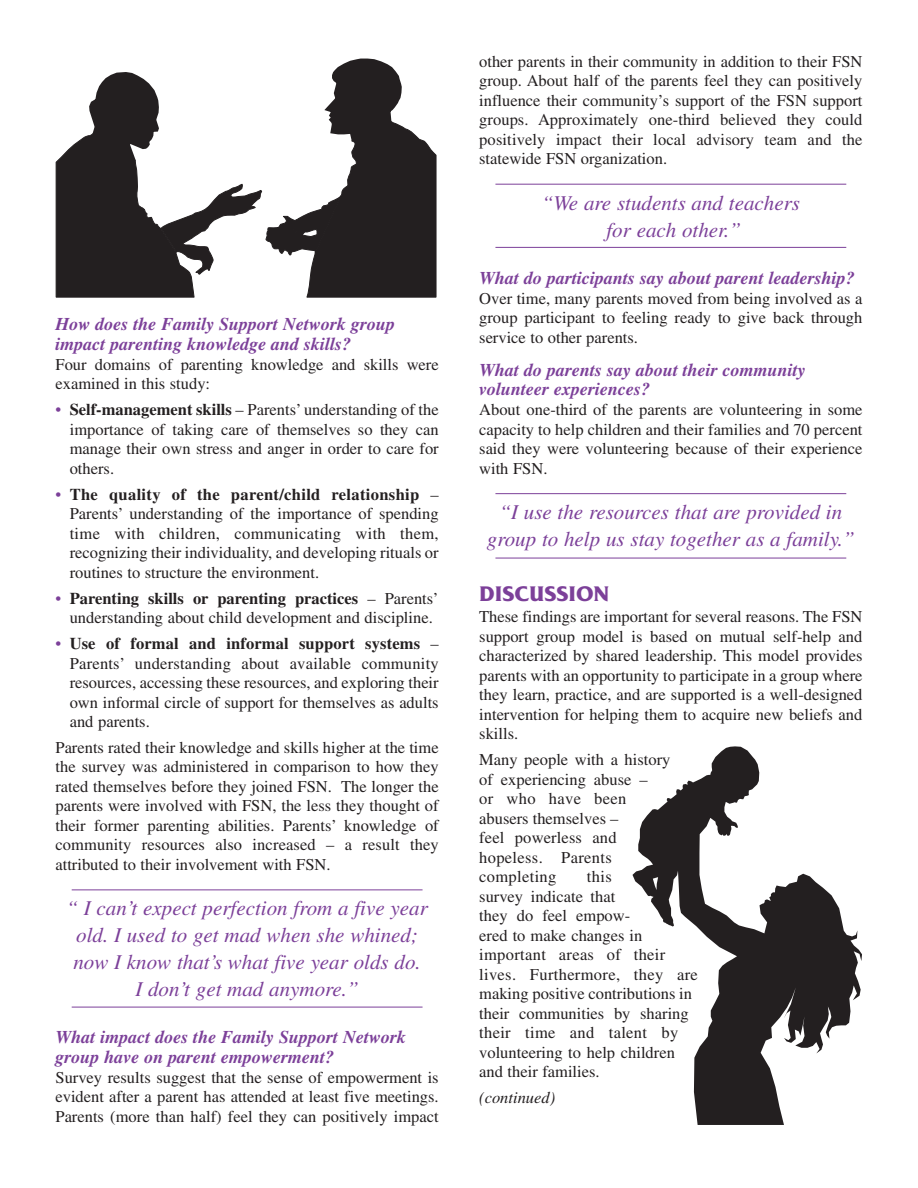
<style>
.page{position:relative;width:918px;height:1188px;background:#fff}
.page>*{position:absolute;margin:0;border:0;box-sizing:border-box;transform-origin:0 0}
.t1{font:italic 21px/27px "Times";color:#7c4099;text-align:center}
.t2{font:700 21px "Friz Qua";color:#7c4099}
.t3{font:italic 700 18px/19.5px "Times";color:#7c4099}
.t4{font:16.5px/19.5px "Times";color:#231f20;text-align:justify}
.t5{font:italic 16.5px "Times";color:#231f20}
.s1{color:#7c4099}
.s2{font-weight:700}
</style>
<div class="page">
<hr style="left:72px;top:890px;width:351px;height:1px;background:#7c4099">
<hr style="left:72px;top:1007px;width:351px;height:1px;background:#7c4099">
<hr style="left:495px;top:184px;width:351px;height:1px;background:#7c4099">
<hr style="left:495px;top:247px;width:351px;height:1px;background:#7c4099">
<hr style="left:495px;top:493px;width:351px;height:1px;background:#7c4099">
<hr style="left:495px;top:558px;width:351px;height:1px;background:#7c4099">
<svg style="left:55px;top:144px;width:19px;height:154px;background:#373334"></svg>
<svg style="left:74px;top:139px;width:363px;height:159px;fill:#231f20"></svg>
<svg style="left:81px;top:72px;width:109px;height:94px"></svg>
<svg style="left:306px;top:58px;width:118px;height:111px"></svg>
<svg style="left:633px;top:746px;width:229px;height:379px"></svg>
<svg style="left:653px;top:877px;width:5px;height:13px"></svg>
<p class="t3" style="left:56px;top:316px;width:341px">How does the Family Support Network group impact parenting knowledge and skills?</p>
<p class="t4" style="left:56px;top:356px;width:385px">Four domains of parenting knowledge and skills were examined in this study:</p>
<p class="t4" style="left:70px;top:401px;width:371px;text-indent:-14px"><span class="s1">•</span> <span class="s2">Self-management skills</span> – Parents’ understanding of the importance of taking care of themselves so they can manage their own stress and anger in order to care for others.</p>
<p class="t4" style="left:70px;top:486px;width:371px;text-indent:-14px"><span class="s1">•</span> <span class="s2">The quality of the parent/child relationship</span> – Parents’ understanding of the importance of spending time with children, communicating with them, recognizing their individuality, and developing rituals or routines to structure the environment.</p>
<p class="t4" style="left:55px;top:590px;width:385px;text-align:center"><span class="s1">•</span> <span class="s2">Parenting skills or parenting practices</span> – Parents’ understanding about child development and discipline.</p>
<p class="t4" style="left:70px;top:635px;width:371px;text-indent:-14px"><span class="s1">•</span> <span class="s2">Use of formal and informal support systems</span> – Parents’ understanding about available community resources, accessing these resources, and exploring their own informal circle of support for themselves as adults and parents.</p>
<p class="t4" style="left:55px;top:739px;width:385px">Parents rated their knowledge and skills higher at the time the survey was administered in comparison to how they rated themselves before they joined FSN. The longer the parents were involved with FSN, the less they thought of their former parenting abilities. Parents’ knowledge of community resources also increased – a result they attributed to their involvement with FSN.</p>
<p class="t1" style="left:66px;top:897px;width:363px">“ I can’t expect perfection from a five year old. I used to get mad when she whined; now I know that’s what five year olds do.<br>I don’t get mad anymore.”</p>
<p class="t3" style="left:56px;top:1029px;width:352px">What impact does the Family Support Network group have on parent empowerment?</p>
<p class="t4" style="left:56px;top:1069px;width:385px">Survey results suggest that the sense of empowerment is evident after a parent has attended at least five meetings.<br>Parents (more than half) feel they can positively impact</p>
<p class="t4" style="left:479px;top:53px;width:385px">other parents in their community in addition to their FSN group. About half of the parents feel they can positively influence their community’s support of the FSN support groups. Approximately one-third believed they could positively impact their local advisory team and the statewide FSN organization.</p>
<p class="t1" style="left:542px;top:191px;width:260px">“We are students and teachers for each other.”</p>
<p class="t3" style="left:479px;top:270px;width:377px">What do participants say about parent leadership?</p>
<p class="t4" style="left:479px;top:290px;width:385px">Over time, many parents moved from being involved as a group participant to feeling ready to give back through service to other parents.</p>
<p class="t3" style="left:479px;top:362px;width:328px">What do parents say about their community volunteer experiences?</p>
<p class="t4" style="left:479px;top:402px;width:385px">About one-third of the parents are volunteering in some capacity to help children and their families and 70 percent said they were volunteering because of their experience with FSN.</p>
<p class="t1" style="left:487px;top:500px;width:369px">“I use the resources that are provided in group to help us stay together as a family.”</p>
<p class="t2" style="left:479px;top:586px;width:132px">DISCUSSION</p>
<p class="t4" style="left:479px;top:608px;width:385px">These findings are important for several reasons. The FSN support group model is based on mutual self-help and characterized by shared leadership. This model provides parents with an opportunity to participate in a group where they learn, practice, and are supported is a well-designed intervention for helping them to acquire new beliefs and skills.</p>
<p class="t4" style="left:479px;top:751px;width:193px;text-align:left">Many people with a history of experiencing abuse –<br>or who have been abusers themselves –<br>feel powerless and hopeless. Parents completing</p>
<p class="t4" style="left:479px;top:868px;width:220px;text-align:left;text-indent:108px">this<br>survey indicate that<br>they do feel empow-<br>ered to make changes in important areas of their lives. Furthermore, they are making positive contributions in their communities by sharing their time and talent by volunteering to help children and their families.</p>
<p class="t5" style="left:479px;top:1092px;width:78px">(continued)</p>
</div>
